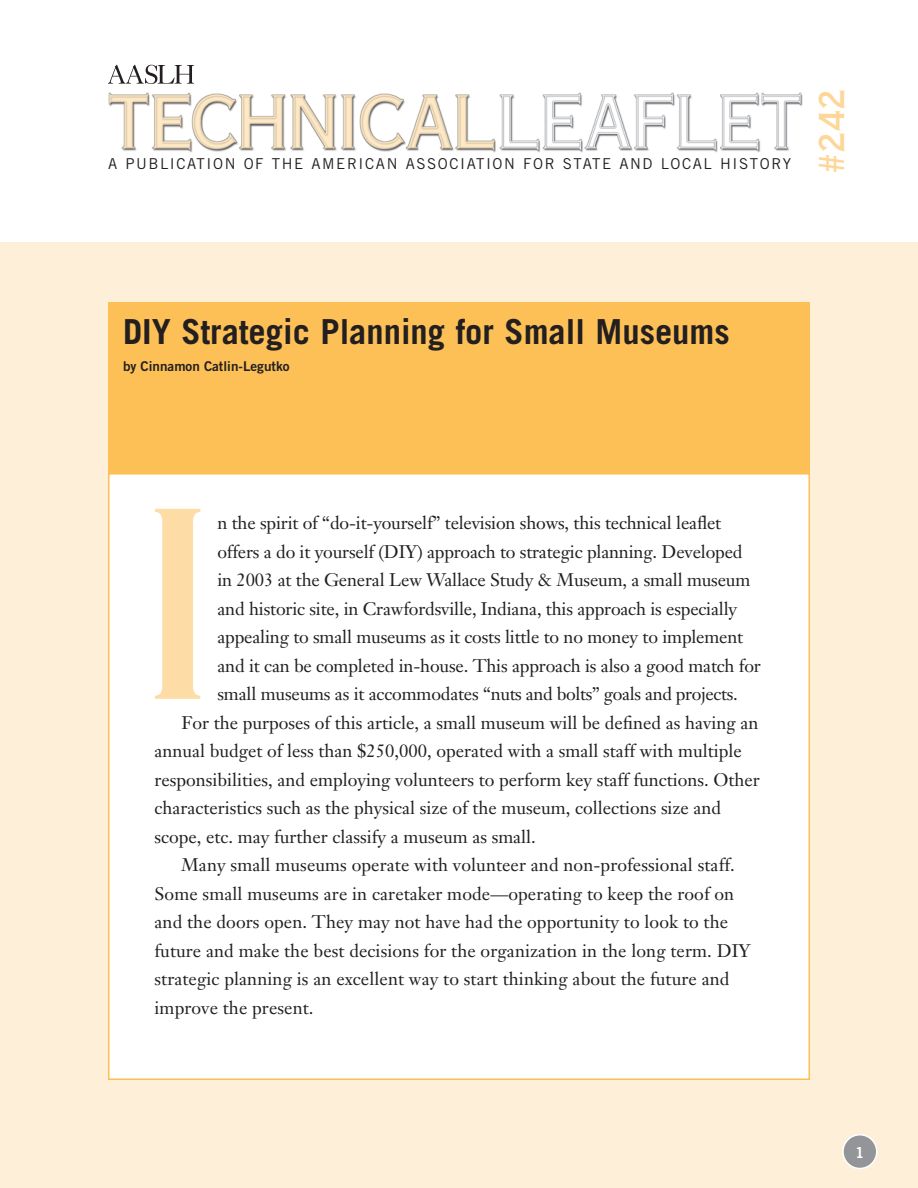
<style>
.page{position:relative;width:918px;height:1188px;background:#fff}
.page>*{position:absolute;margin:0;border:0;box-sizing:border-box;transform-origin:0 0}
.Initial_Cap_Copperpl{font:261px "Copperplate Thirty AB";color:#fedca6}
.Front_titleTradeBold{font:700 34.5px "Trade Gothic";color:#231f20}
.t1{font:34.5px "Copperplate Thirty AB";color:#fed697}
.Front_Page_Intro_Jan{font:18px/28.5px "Janson Text";color:#231f20}
.t2{font:15px "Trade Gothic";letter-spacing:.105em;color:#231f20}
.TradeBold2_Reversed{font:15px "Trade Gothic Bold Two";color:#fff}
.Trade_Bold2_12_12{font:13.5px "Trade Gothic Bold Two";color:#231f20}
</style>
<div class="page">
<img style="left:108px;top:92px;width:695px;height:61px">
<div style="left:0;top:242px;width:918px;height:946px;background:#fef0d8"></div>
<div style="left:109px;top:474px;width:700px;height:605px;background:#fff"></div>
<div style="left:108px;top:302px;width:702px;height:171px;background:#fdc056"></div>
<div style="left:843px;top:1135px;width:34px;height:34px;background:#939598;border-radius:50%"></div>
<div style="left:842px;top:1134px;width:35px;height:35px;border:2px solid #fff;border-radius:50%"></div>
<svg style="left:108px;top:64px;width:86px;height:20px"></svg>
<p class="t2" style="left:108px;top:155px;width:685px">A PUBLICATION OF THE AMERICAN ASSOCIATION FOR STATE AND LOCAL HISTORY</p>
<p class="t1" style="left:811px;top:174px;width:86px;rotate:-90deg">#242</p>
<p class="Front_titleTradeBold" style="left:123px;top:310px;width:608px">DIY Strategic Planning for Small Museums</p>
<p class="Trade_Bold2_12_12" style="left:123px;top:357px;width:168px">by Cinnamon Catlin-Legutko</p>
<p class="Initial_Cap_Copperpl" style="left:141px;top:446px;width:74px">I</p>
<p class="Front_Page_Intro_Jan" style="left:218px;top:509px;width:545px">n the spirit of “do-it-yourself” television shows, this technical leaflet offers a do it yourself (DIY) approach to strategic planning. Developed in 2003 at the General Lew Wallace Study &amp; Museum, a small museum and historic site, in Crawfordsville, Indiana, this approach is especially appealing to small museums as it costs little to no money to implement and it can be completed in-house. This approach is also a good match for small museums as it accommodates “nuts and bolts” goals and projects.</p>
<p class="Front_Page_Intro_Jan" style="left:154px;top:708px;width:607px;text-indent:27px">For the purposes of this article, a small museum will be defined as having an annual budget of less than $250,000, operated with a small staff with multiple responsibilities, and employing volunteers to perform key staff functions. Other characteristics such as the physical size of the museum, collections size and scope, etc. may further classify a museum as small.</p>
<p class="Front_Page_Intro_Jan" style="left:154px;top:850px;width:598px;text-indent:27px">Many small museums operate with volunteer and non-professional staff.<br>Some small museums are in caretaker mode—operating to keep the roof on and the doors open. They may not have had the opportunity to look to the future and make the best decisions for the organization in the long term. DIY strategic planning is an excellent way to start thinking about the future and improve the present.</p>
<p class="TradeBold2_Reversed" style="left:855px;top:1143px;width:11px">1</p>
</div>
